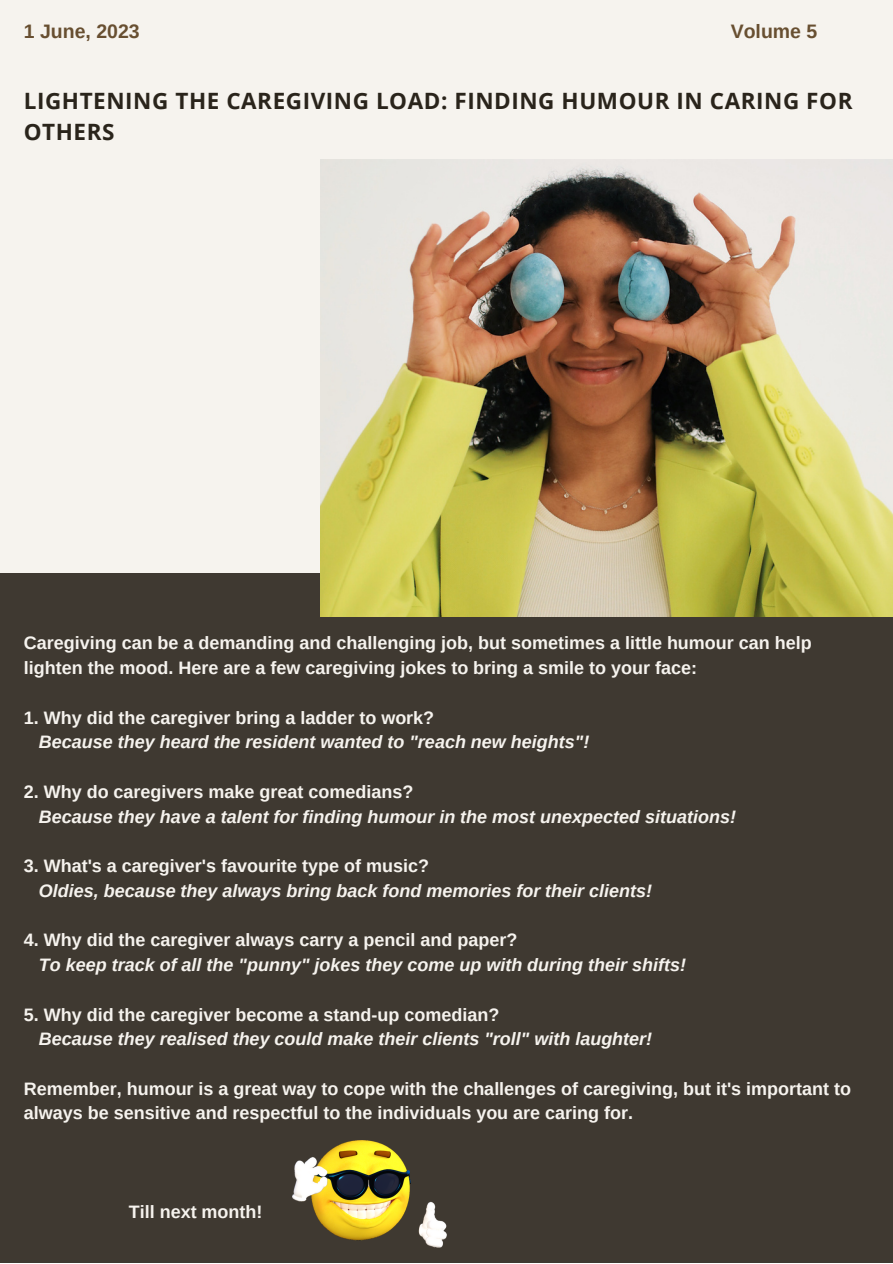
<style>
.page{position:relative;width:893px;height:1264px;background:#fff}
.page>*{position:absolute;margin:0;border:0;box-sizing:border-box;transform-origin:0 0}
.t1{font:700 22.5px/31.5px "Open Sans";letter-spacing:.025em;color:#2a241b}
.t2{font:700 19.5px "Arimo";color:#684f31}
.t3{font:700 18px/24.8px "Arimo";color:#f6f3ee}
.t4{font:italic 700 18px "Arimo";color:#f6f3ee}
</style>
<div class="page">
<div style="left:0;top:0;width:892px;height:1262px;background:#f6f3ee"></div>
<div style="left:0;top:573px;width:892px;height:689px;background:#3f3931"></div>
<img style="left:321px;top:159px;width:571px;height:458px">
<img style="left:292px;top:1140px;width:154px;height:107px">
<p class="t2" style="left:24px;top:21px;width:117px">1 June, 2023</p>
<p class="t2" style="left:730px;top:21px;width:88px">Volume 5</p>
<p class="t1" style="left:24px;top:84px;width:830px">LIGHTENING THE CAREGIVING LOAD: FINDING HUMOUR IN CARING FOR<br>OTHERS</p>
<p class="t3" style="left:24px;top:630px;width:789px">Caregiving can be a demanding and challenging job, but sometimes a little humour can help lighten the mood. Here are a few caregiving jokes to bring a smile to your face:</p>
<p class="t3" style="left:24px;top:705px;width:412px">1. Why did the caregiver bring a ladder to work?</p>
<p class="t4" style="left:39px;top:732px;width:552px">Because they heard the resident wanted to "reach new heights"!</p>
<p class="t3" style="left:24px;top:779px;width:391px">2. Why do caregivers make great comedians?</p>
<p class="t4" style="left:39px;top:806px;width:698px">Because they have a talent for finding humour in the most unexpected situations!</p>
<p class="t3" style="left:24px;top:853px;width:406px">3. What's a caregiver's favourite type of music?</p>
<p class="t4" style="left:39px;top:880px;width:615px">Oldies, because they always bring back fond memories for their clients!</p>
<p class="t3" style="left:24px;top:927px;width:495px">4. Why did the caregiver always carry a pencil and paper?</p>
<p class="t4" style="left:39px;top:954px;width:648px">To keep track of all the "punny" jokes they come up with during their shifts!</p>
<p class="t3" style="left:24px;top:1001px;width:477px">5. Why did the caregiver become a stand-up comedian?</p>
<p class="t4" style="left:39px;top:1028px;width:615px">Because they realised they could make their clients "roll" with laughter!</p>
<p class="t3" style="left:24px;top:1076px;width:828px">Remember, humour is a great way to cope with the challenges of caregiving, but it's important to always be sensitive and respectful to the individuals you are caring for.</p>
<p class="t3" style="left:129px;top:1199px;width:135px">Till next month!</p>
</div>
